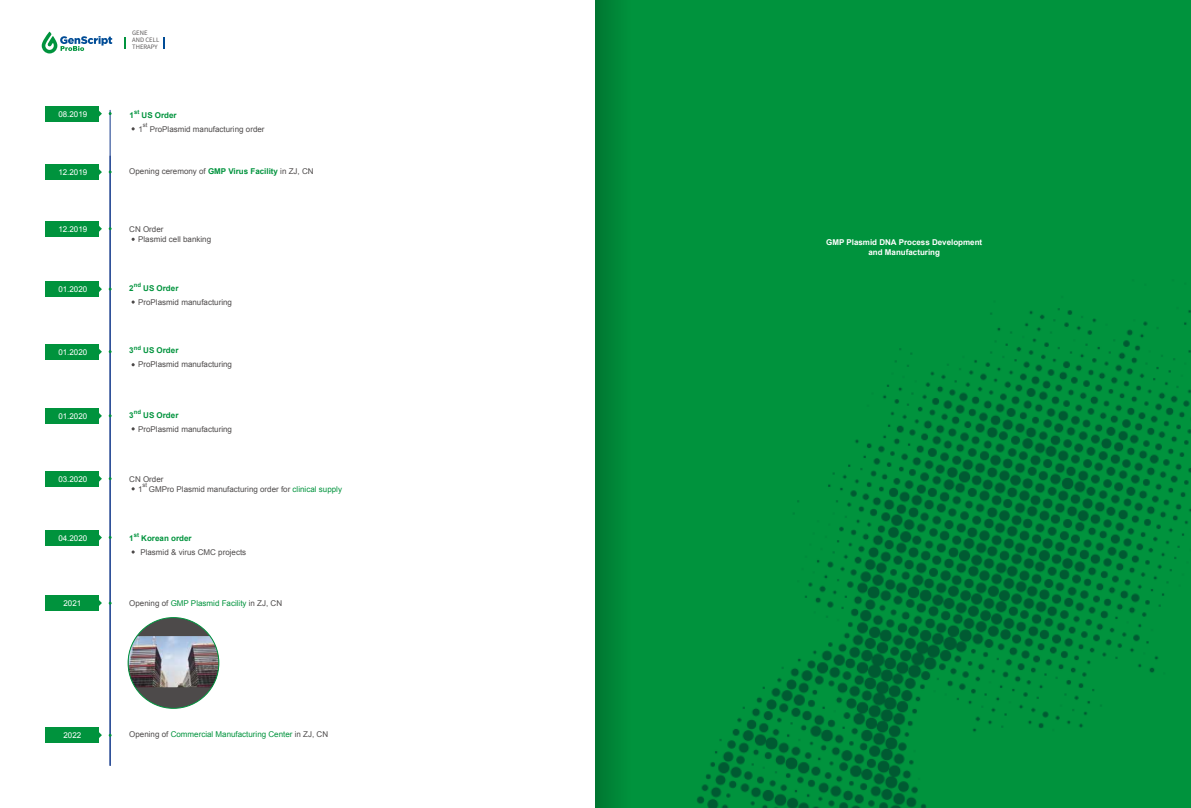
<style>
.page{position:relative;width:1191px;height:808px;background:#fff}
.page>*{position:absolute;margin:0;border:0;box-sizing:border-box;transform-origin:0 0}
.t1{font:8px/10px "Arial";color:#4d4a4a}
.t2{font:8px "Arial";color:#00933d}
.t3{font:8px "Arial";color:#fff}
.t4{font:700 8px/9.6px "Arial";color:#fff;text-align:center}
.t5{font:700 8px "Arial";color:#00933d}
.t6{font:6px/7.2px "Source Han Sans CN";color:#4d4a4a}
.t7{font:700 6px "Arial";color:#00933d}
.t8{font:6px "Arial";color:#4d4a4a}
.s1{font-weight:700;color:#00933d}
.s2{color:#00933d}
.s3{color:#4d4a4a}
</style>
<div class="page">
<div style="left:45px;top:106px;width:54px;height:15px;background:#00933d"></div>
<svg style="left:99px;top:111px;width:3px;height:6px"></svg>
<div style="left:45px;top:164px;width:54px;height:16px;background:#00933d"></div>
<svg style="left:99px;top:169px;width:3px;height:6px"></svg>
<div style="left:45px;top:221px;width:54px;height:15px;background:#00933d"></div>
<svg style="left:99px;top:226px;width:3px;height:6px"></svg>
<div style="left:45px;top:281px;width:54px;height:16px;background:#00933d"></div>
<svg style="left:99px;top:286px;width:3px;height:6px"></svg>
<div style="left:45px;top:408px;width:54px;height:15px;background:#00933d"></div>
<svg style="left:99px;top:413px;width:3px;height:6px"></svg>
<div style="left:45px;top:344px;width:54px;height:15px;background:#00933d"></div>
<svg style="left:99px;top:349px;width:3px;height:6px"></svg>
<div style="left:45px;top:530px;width:54px;height:15px;background:#00933d"></div>
<svg style="left:99px;top:535px;width:3px;height:5px"></svg>
<div style="left:45px;top:471px;width:54px;height:15px;background:#00933d"></div>
<svg style="left:99px;top:476px;width:3px;height:6px"></svg>
<div style="left:45px;top:595px;width:54px;height:16px;background:#00933d"></div>
<svg style="left:99px;top:600px;width:3px;height:6px"></svg>
<div style="left:45px;top:727px;width:54px;height:16px;background:#00933d"></div>
<svg style="left:99px;top:732px;width:3px;height:6px"></svg>
<hr style="left:110px;top:110px;width:1px;height:655px;background:#0d3488">
<div style="left:128px;top:618px;width:91px;height:90px;background:#4d4a4a;border-radius:50%"></div>
<img style="left:129px;top:636px;width:90px;height:51px">
<div style="left:595px;top:0;width:596px;height:808px;background:#00933d"></div>
<img style="left:709px;top:308px;width:482px;height:500px">
<div style="left:595px;top:0;width:114px;height:808px;background:linear-gradient(to right,#008437,#00993f)"></div>
<svg style="left:42px;top:32px;width:70px;height:21px"></svg>
<svg style="left:125px;top:37px;width:1px;height:12px"></svg>
<svg style="left:164px;top:37px;width:1px;height:12px"></svg>
<p class="t6" style="left:132px;top:29px;width:29px">GENE<br>AND CELL<br>THERAPY</p>
<p class="t3" style="left:58px;top:109px;width:30px">08.2019</p>
<p class="t3" style="left:58px;top:167px;width:30px">12.2019</p>
<p class="t7" style="left:134px;top:108px;width:7px">st</p>
<p class="t5" style="left:142px;top:110px;width:37px">US Order</p>
<p class="t1" style="left:138px;top:124px;width:6px">1</p>
<p class="t5" style="left:130px;top:110px;width:6px">1</p>
<p class="t8" style="left:143px;top:121px;width:6px">st</p>
<p class="t1" style="left:150px;top:124px;width:116px">ProPlasmid manufacturing order</p>
<p class="t1" style="left:129px;top:166px;width:186px">Opening ceremony of <span class="s1">GMP Virus Facility</span> in ZJ, CN</p>
<p class="t3" style="left:58px;top:224px;width:30px">12.2019</p>
<p class="t1" style="left:138px;top:224px;width:74px;text-indent:-9px">CN Order<br>Plasmid cell banking</p>
<p class="t4" style="left:826px;top:238px;width:158px">GMP Plasmid DNA Process Development and Manufacturing</p>
<p class="t3" style="left:58px;top:284px;width:30px">01.2020</p>
<p class="t7" style="left:134px;top:281px;width:9px">nd</p>
<p class="t5" style="left:143px;top:283px;width:37px">US Order</p>
<p class="t1" style="left:138px;top:297px;width:95px">ProPlasmid manufacturing</p>
<p class="t5" style="left:129px;top:283px;width:6px">2</p>
<p class="t3" style="left:58px;top:347px;width:30px">01.2020</p>
<p class="t7" style="left:134px;top:344px;width:9px">nd</p>
<p class="t5" style="left:143px;top:345px;width:37px">US Order</p>
<p class="t1" style="left:138px;top:360px;width:95px">ProPlasmid manufacturing</p>
<p class="t5" style="left:129px;top:345px;width:6px">3</p>
<p class="t3" style="left:58px;top:411px;width:30px">01.2020</p>
<p class="t7" style="left:134px;top:408px;width:9px">nd</p>
<p class="t5" style="left:143px;top:409px;width:37px">US Order</p>
<p class="t1" style="left:138px;top:424px;width:95px">ProPlasmid manufacturing</p>
<p class="t5" style="left:129px;top:409px;width:6px">3</p>
<p class="t3" style="left:58px;top:474px;width:30px">03.2020</p>
<p class="t1" style="left:138px;top:474px;width:27px;text-indent:-9px">CN Order<br>1</p>
<p class="t8" style="left:143px;top:481px;width:6px">st</p>
<p class="t1" style="left:149px;top:484px;width:194px">GMPro Plasmid manufacturing order for <span class="s2">clinical supply</span></p>
<p class="t3" style="left:58px;top:532px;width:30px">04.2020</p>
<p class="t7" style="left:134px;top:531px;width:7px">st</p>
<p class="t5" style="left:129px;top:532px;width:6px">1</p>
<p class="t5" style="left:141px;top:532px;width:52px">Korean order</p>
<p class="t1" style="left:140px;top:547px;width:107px">Plasmid &amp; virus CMC projects</p>
<p class="t3" style="left:63px;top:598px;width:19px">2021</p>
<p class="t2" style="left:129px;top:598px;width:154px"><span class="s3">Opening of</span> GMP Plasmid Facility <span class="s3">in ZJ, CN</span></p>
<p class="t3" style="left:63px;top:730px;width:19px">2022</p>
<p class="t2" style="left:129px;top:729px;width:200px"><span class="s3">Opening of</span> Commercial Manufacturing Center <span class="s3">in ZJ, CN</span></p>
</div>
